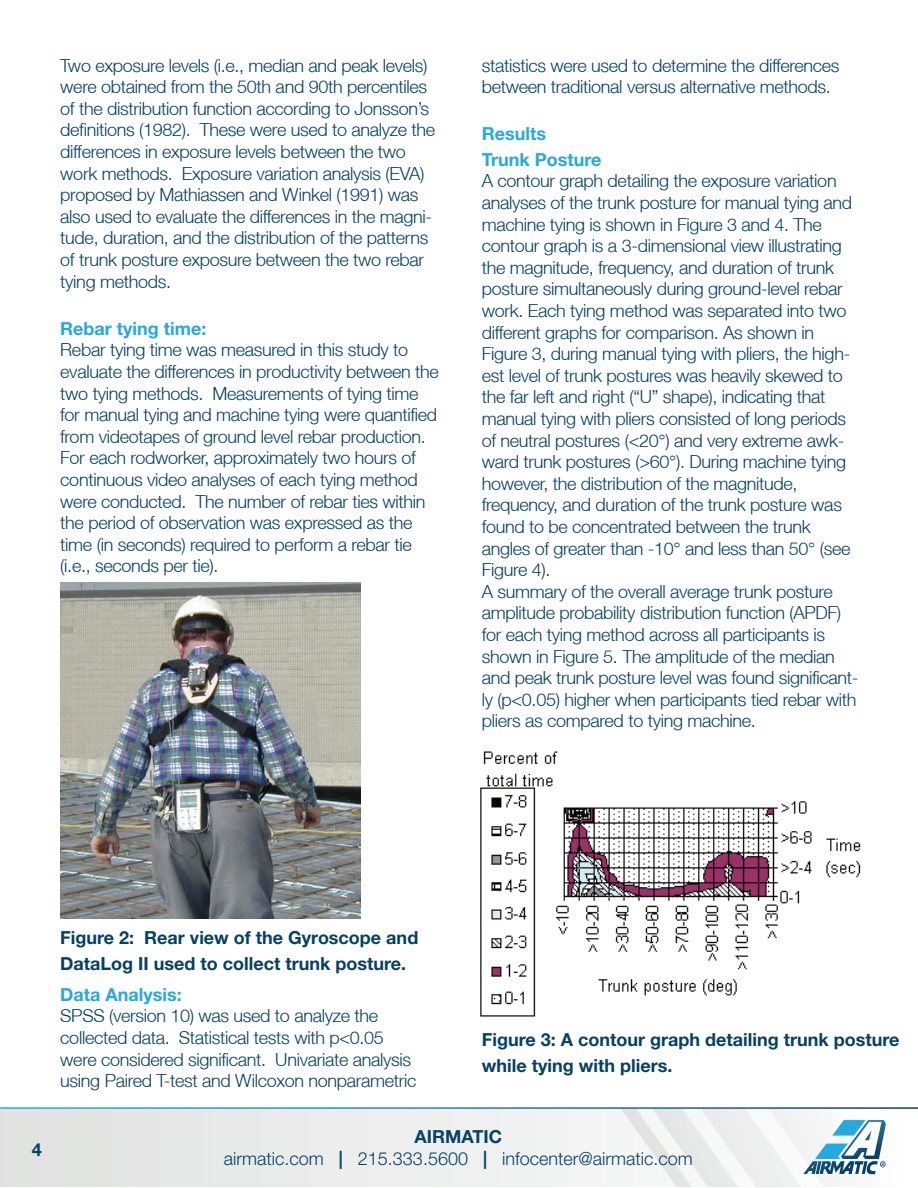
<style>
.page{position:relative;width:918px;height:1188px;background:#fff}
.page>*{position:absolute;margin:0;border:0;box-sizing:border-box;transform-origin:0 0}
.t1{font:300 18px/21.6px "Helvetica Neue LT";letter-spacing:-.02em;color:#024162}
.t2{font:700 18px/25.5px "Helvetica Neue LT Std";color:#044164}
.t3{font:300 18px "Helvetica Neue";color:#054365}
.t4{font:700 18px/25.5px "Helvetica Neue LT Std";color:#27a8e0}
.t5{font:700 18px "Helvetica Neue LT Std";color:#054365}
.s1{font-family:"Helvetica Neue LT Std";font-weight:700}
.s2{color:#044164}
</style>
<div class="page">
<img style="left:60px;top:583px;width:300px;height:336px">
<img style="left:480px;top:751px;width:381px;height:266px">
<div style="left:0;top:1108px;width:918px;height:79px;background:#ebeceb"></div>
<svg style="left:622px;top:1109px;width:264px;height:78px"></svg>
<hr style="left:0;top:1107px;width:918px;height:2px;background:#fff">
<p class="t1" style="left:60px;top:54px;width:376px">Two exposure levels (i.e., median and peak levels) were obtained from the 50th and 90th percentiles of the distribution function according to Jonsson’s definitions (1982). These were used to analyze the differences in exposure levels between the two work methods. Exposure variation analysis (EVA) proposed by Mathiassen and Winkel (1991) was also used to evaluate the differences in the magni&shy;tude, duration, and the distribution of the patterns of trunk posture exposure between the two rebar tying methods.</p>
<p class="t4" style="left:60px;top:315px;width:148px">Rebar tying time:</p>
<p class="t1" style="left:60px;top:339px;width:380px">Rebar tying time was measured in this study to evaluate the differences in productivity between the two tying methods. Measurements of tying time for manual tying and machine tying were quantified from videotapes of ground level rebar production.<br>For each rodworker, approximately two hours of continuous video analyses of each tying method were conducted. The number of rebar ties within the period of observation was expressed as the time (in seconds) required to perform a rebar tie (i.e., seconds per tie).</p>
<p class="t1" style="left:482px;top:54px;width:359px">statistics were used to determine the differences between traditional versus alternative methods.</p>
<p class="t4" style="left:482px;top:121px;width:121px">Results<br>Trunk Posture</p>
<p class="t1" style="left:482px;top:170px;width:378px">A contour graph detailing the exposure variation analyses of the trunk posture for manual tying and machine tying is shown in Figure 3 and 4. The contour graph is a 3-dimensional view illustrating the magnitude, frequency, and duration of trunk posture simultaneously during ground-level rebar work. Each tying method was separated into two different graphs for comparison. As shown in Figure 3, during manual tying with pliers, the high&shy;est level of trunk postures was heavily skewed to the far left and right (“U” shape), indicating that manual tying with pliers consisted of long periods of neutral postures (&lt;20°) and very extreme awk&shy;ward trunk postures (&gt;60°). During machine tying however, the distribution of the magnitude, frequency, and duration of the trunk posture was found to be concentrated between the trunk angles of greater than -10° and less than 50° (see Figure 4).<br>A summary of the overall average trunk posture amplitude probability distribution function (APDF) for each tying method across all participants is shown in Figure 5. The amplitude of the median and peak trunk posture level was found significant&shy;ly (p&lt;0.05) higher when participants tied rebar with pliers as compared to tying machine.</p>
<p class="t5" style="left:32px;top:1138px;width:12px">4</p>
<p class="t2" style="left:60px;top:925px;width:360px">Figure 2: Rear view of the Gyroscope and<br>DataLog II used to collect trunk posture.</p>
<p class="t4" style="left:60px;top:981px;width:123px">Data Analysis:</p>
<p class="t1" style="left:60px;top:1005px;width:358px">SPSS (version 10) was used to analyze the collected data. Statistical tests with p&lt;0.05 were considered significant. Univariate analysis using Paired T-test and Wilcoxon nonparametric</p>
<p class="t5" style="left:415px;top:1126px;width:89px">AIRMATIC</p>
<p class="t3" style="left:224px;top:1147px;width:470px">airmatic.com <span class="s1">|</span> <span class="s2">215.333.5600</span> <span class="s1">|</span> infocenter@airmatic.com</p>
<p class="t2" style="left:482px;top:1026px;width:419px">Figure 3: A contour graph detailing trunk posture while tying with pliers.</p>
</div>
